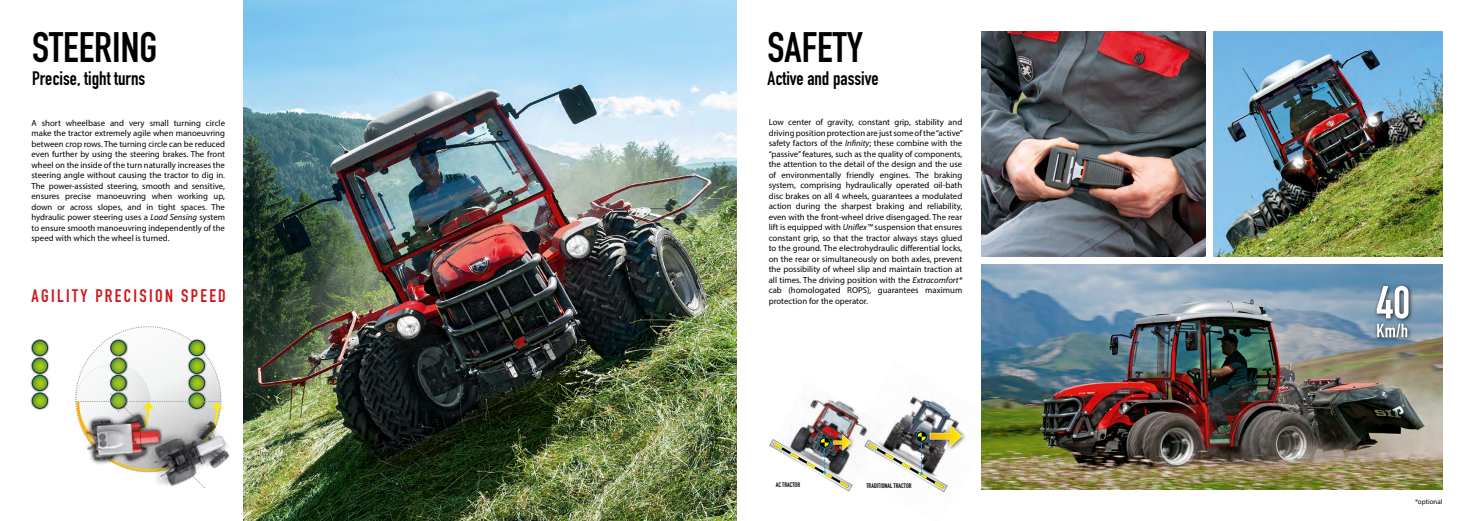
<style>
.page{position:relative;width:1474px;height:521px;background:#fff}
.page>*{position:absolute;margin:0;border:0;box-sizing:border-box;transform-origin:0 0}
.t1{font:42px "DIN Engschrift";color:#000}
.t2{font:42px "DIN Engschrift Alternate";color:#000}
.t3{font:19.25px "DIN Engschrift";color:#000}
.t4{font:19.25px "DIN Engschrift Alternate";color:#000}
.t5{font:17.94px "DIN Engschrift";letter-spacing:.13em;color:#cd1719}
.t6{font:8.75px/10.5px "Myriad Pro";color:#000;text-align:justify}
.t7{font:7px "Myriad Pro";color:#000}
.t8{font:6.56px "DIN Engschrift";color:#000}
.s1{font-style:italic}
</style>
<div class="page">
<img style="left:1213px;top:32px;width:229px;height:225px">
<img style="left:981px;top:32px;width:224px;height:225px">
<img style="left:796px;top:398px;width:39px;height:36px">
<img style="left:835px;top:396px;width:163px;height:97px">
<div style="left:829px;top:430px;width:26px;height:25px;background:#000;opacity:.75"></div>
<div style="left:925px;top:420px;width:41px;height:32px;background:#000;opacity:.75"></div>
<svg style="left:864px;top:424px;width:98px;height:68px"></svg>
<img style="left:769px;top:434px;width:83px;height:57px">
<img style="left:981px;top:264px;width:461px;height:225px">
<div style="left:1373px;top:283px;width:40px;height:59px;background:#000;opacity:.75"></div>
<svg style="left:1376px;top:286px;width:32px;height:51px"></svg>
<img style="left:223px;top:408px;width:7px;height:54px">
<div style="left:30px;top:338px;width:20px;height:72px;background:#000;opacity:.75"></div>
<svg style="left:32px;top:393px;width:16px;height:15px"></svg>
<div style="left:32px;top:393px;width:16px;height:15px;border:1px solid #2c2e3a;border-radius:50%"></div>
<svg style="left:32px;top:375px;width:16px;height:16px"></svg>
<div style="left:32px;top:375px;width:16px;height:16px;border:1px solid #2c2e3a;border-radius:50%"></div>
<svg style="left:32px;top:358px;width:16px;height:15px"></svg>
<div style="left:32px;top:358px;width:16px;height:15px;border:1px solid #2c2e3a;border-radius:50%"></div>
<svg style="left:32px;top:340px;width:16px;height:16px"></svg>
<div style="left:32px;top:340px;width:16px;height:16px;border:1px solid #2c2e3a;border-radius:50%"></div>
<svg style="left:75px;top:326px;width:148px;height:162px"></svg>
<img style="left:243px;top:0;width:494px;height:521px">
<h1 class="t1" style="left:32px;top:22px;width:127px">STEERING</h1>
<h2 class="t3" style="left:32px;top:67px;width:115px">Precise, tight turns</h2>
<p class="t6" style="left:32px;top:117px;width:195px">A short wheelbase and very small turning circle make the tractor extremely agile when manoeuvring between crop rows. The turning circle can be reduced even further by using the steering brakes. The front wheel on the inside of the turn naturally increases the steering angle without causing the tractor to dig in.<br>The power-assisted steering, smooth and sensitive, ensures precise manoeuvring when working up, down or across slopes, and in tight spaces. The hydraulic power steering uses a <span class="s1">Load Sensing</span> system to ensure smooth manoeuvring independently of the speed with which the wheel is turned.</p>
<h3 class="t5" style="left:32px;top:285px;width:196px">AGILITY PRECISION SPEED</h3>
<h1 class="t2" style="left:767px;top:22px;width:97px">SAFETY</h1>
<h2 class="t4" style="left:767px;top:67px;width:113px">Active and passive</h2>
<p class="t6" style="left:768px;top:117px;width:196px">Low center of gravity, constant grip, stability and driving position protection are just some of the “active” safety factors of the <span class="s1">Infinity</span>; these combine with the “passive” features, such as the quality of components, the attention to the detail of the design and the use of environmentally friendly engines. The braking system, comprising hydraulically operated oil-bath disc brakes on all 4 wheels, guarantees a modulated action during the sharpest braking and reliability, even with the front-wheel drive disengaged. The rear lift is equipped with <span class="s1">Uniflex™</span> suspension that ensures constant grip, so that the tractor always stays glued to the ground. The electrohydraulic differential locks, on the rear or simultaneously on both axles, prevent the possibility of wheel slip and maintain traction at all times. The driving position with the <span class="s1">Extracomfort* </span>cab (homologated ROPS), guarantees maximum protection for the operator.</p>
<p class="t8" style="left:775px;top:481px;width:26px">AC TRACTOR</p>
<p class="t8" style="left:866px;top:481px;width:47px">TRADITIONAL TRACTOR</p>
<p class="t7" style="left:1414px;top:497px;width:29px">*optional</p>
</div>
